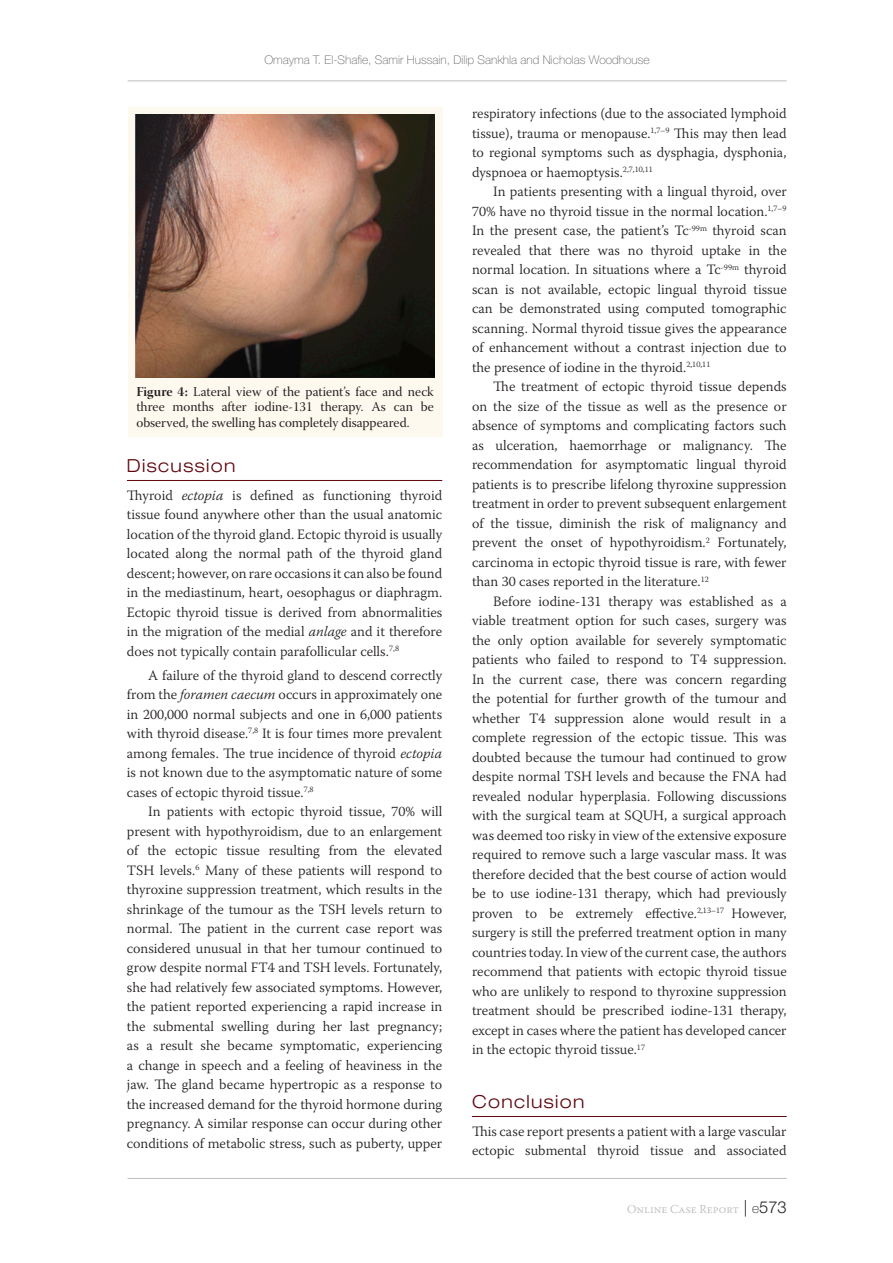
<style>
.page{position:relative;width:893px;height:1263px;background:#fff}
.page>*{position:absolute;margin:0;border:0;box-sizing:border-box;transform-origin:0 0}
.Heading1{font:300 expanded 18px "Helvetica Neue LT Pro";letter-spacing:.075em;color:#60080e}
.Text_Para_2{font:300 14.25px/19.5px "Warnock Pro";color:#231f20;text-align:justify}
.Text_Para_1{font:300 14.25px/19.5px "Warnock Pro";color:#231f20;text-align:justify}
.Figures{font:13.5px/15.8px "Warnock Pro Subh";color:#231f20;text-align:justify}
.t1{font:100 12px "Helvetica Neue LT Pro";color:#636366}
.t2{font:300 12px "Warnock Pro";color:#bcbdc0}
.s1{font-family:"Warnock Pro Bold Disp"}
.s2{font-style:italic}
.s3{font-family:"Helvetica Neue LT Pro";font-size:16.5px;color:#231f20}
.s4{font-family:"Helvetica Neue LT Pro";font-weight:100;font-size:13.5px;color:#231f20}
</style>
<div class="page">
<hr style="left:128px;top:81px;width:659px;height:1px;background:#bcbdc0">
<hr style="left:128px;top:1178px;width:659px;height:1px;background:#bcbdc0">
<hr style="left:127px;top:480px;width:315px;height:1px;background:#60080e">
<hr style="left:472px;top:1116px;width:315px;height:1px;background:#60080e">
<div style="left:128px;top:107px;width:314px;height:330px;background:#fef9ef"></div>
<img style="left:135px;top:114px;width:299px;height:263px">
<p class="t1" style="left:264px;top:53px;width:387px">Omayma T. El-Shafie, Samir Hussain, Dilip Sankhla and Nicholas Woodhouse</p>
<p class="Figures" style="left:136px;top:385px;width:299px"><span class="s1">Figure 4:</span> Lateral view of the patient’s face and neck three months after iodine-131 therapy. As can be observed, the swelling has completely disappeared.</p>
<p class="Heading1" style="left:127px;top:455px;width:110px">Discussion</p>
<p class="Text_Para_1" style="left:127px;top:485px;width:317px">Thyroid <span class="s2">ectopia</span> is defined as functioning thyroid tissue found anywhere other than the usual anatomic location of the thyroid gland. Ectopic thyroid is usually located along the normal path of the thyroid gland descent; however, on rare occasions it can also be found in the mediastinum, heart, oesophagus or diaphragm.<br>Ectopic thyroid tissue is derived from abnormalities in the migration of the medial <span class="s2">anlage</span> and it therefore does not typically contain parafollicular cells.<sup>7,8</sup></p>
<p class="Text_Para_2" style="left:127px;top:665px;width:317px;text-indent:21px">A failure of the thyroid gland to descend correctly from the <span class="s2">foramen caecum</span> occurs in approximately one in 200,000 normal subjects and one in 6,000 patients with thyroid disease.<sup>7,8</sup> It is four times more prevalent among females. The true incidence of thyroid <span class="s2">ectopia </span>is not known due to the asymptomatic nature of some cases of ectopic thyroid tissue.<sup>7,8</sup></p>
<p class="Text_Para_2" style="left:127px;top:801px;width:317px;text-indent:21px">In patients with ectopic thyroid tissue, 70% will present with hypothyroidism, due to an enlargement of the ectopic tissue resulting from the elevated TSH levels.<sup>6</sup> Many of these patients will respond to thyroxine suppression treatment, which results in the shrinkage of the tumour as the TSH levels return to normal. The patient in the current case report was considered unusual in that her tumour continued to grow despite normal FT4 and TSH levels. Fortunately, she had relatively few associated symptoms. However, the patient reported experiencing a rapid increase in the submental swelling during her last pregnancy; as a result she became symptomatic, experiencing a change in speech and a feeling of heaviness in the jaw. The gland became hypertropic as a response to the increased demand for the thyroid hormone during pregnancy. A similar response can occur during other conditions of metabolic stress, such as puberty, upper</p>
<p class="Text_Para_2" style="left:472px;top:104px;width:316px">respiratory infections (due to the associated lymphoid tissue), trauma or menopause.<sup>1,7–9</sup> This may then lead to regional symptoms such as dysphagia, dysphonia, dyspnoea or haemoptysis.<sup>2,7,10,11</sup></p>
<p class="Text_Para_2" style="left:472px;top:182px;width:316px;text-indent:21px">In patients presenting with a lingual thyroid, over 70% have no thyroid tissue in the normal location.<sup>1,7–9<br></sup>In the present case, the patient’s Tc<sup>-99m</sup> thyroid scan revealed that there was no thyroid uptake in the normal location. In situations where a Tc<sup>-99m</sup> thyroid scan is not available, ectopic lingual thyroid tissue can be demonstrated using computed tomographic scanning. Normal thyroid tissue gives the appearance of enhancement without a contrast injection due to the presence of iodine in the thyroid.<sup>2,10,11</sup></p>
<p class="Text_Para_2" style="left:472px;top:377px;width:316px;text-indent:21px">The treatment of ectopic thyroid tissue depends on the size of the tissue as well as the presence or absence of symptoms and complicating factors such as ulceration, haemorrhage or malignancy. The recommendation for asymptomatic lingual thyroid patients is to prescribe lifelong thyroxine suppression treatment in order to prevent subsequent enlargement of the tissue, diminish the risk of malignancy and prevent the onset of hypothyroidism.<sup>2</sup> Fortunately, carcinoma in ectopic thyroid tissue is rare, with fewer than 30 cases reported in the literature.<sup>12</sup></p>
<p class="Text_Para_2" style="left:472px;top:591px;width:316px;text-indent:21px">Before iodine-131 therapy was established as a viable treatment option for such cases, surgery was the only option available for severely symptomatic patients who failed to respond to T4 suppression.<br>In the current case, there was concern regarding the potential for further growth of the tumour and whether T4 suppression alone would result in a complete regression of the ectopic tissue. This was doubted because the tumour had continued to grow despite normal TSH levels and because the FNA had revealed nodular hyperplasia. Following discussions with the surgical team at SQUH, a surgical approach was deemed too risky in view of the extensive exposure required to remove such a large vascular mass. It was therefore decided that the best course of action would be to use iodine-131 therapy, which had previously proven to be extremely effective.<sup>2,13–17</sup> However, surgery is still the preferred treatment option in many countries today. In view of the current case, the authors recommend that patients with ectopic thyroid tissue who are unlikely to respond to thyroxine suppression treatment should be prescribed iodine-131 therapy, except in cases where the patient has developed cancer in the ectopic thyroid tissue.<sup>17</sup></p>
<p class="Heading1" style="left:472px;top:1091px;width:114px">Conclusion</p>
<p class="Text_Para_1" style="left:472px;top:1121px;width:316px">This case report presents a patient with a large vascular ectopic submental thyroid tissue and associated</p>
<p class="t2" style="left:627px;top:1201px;width:161px">Online Case Report <span class="s3">|</span> <span class="s4">e</span><span class="s3">573</span></p>
</div>
